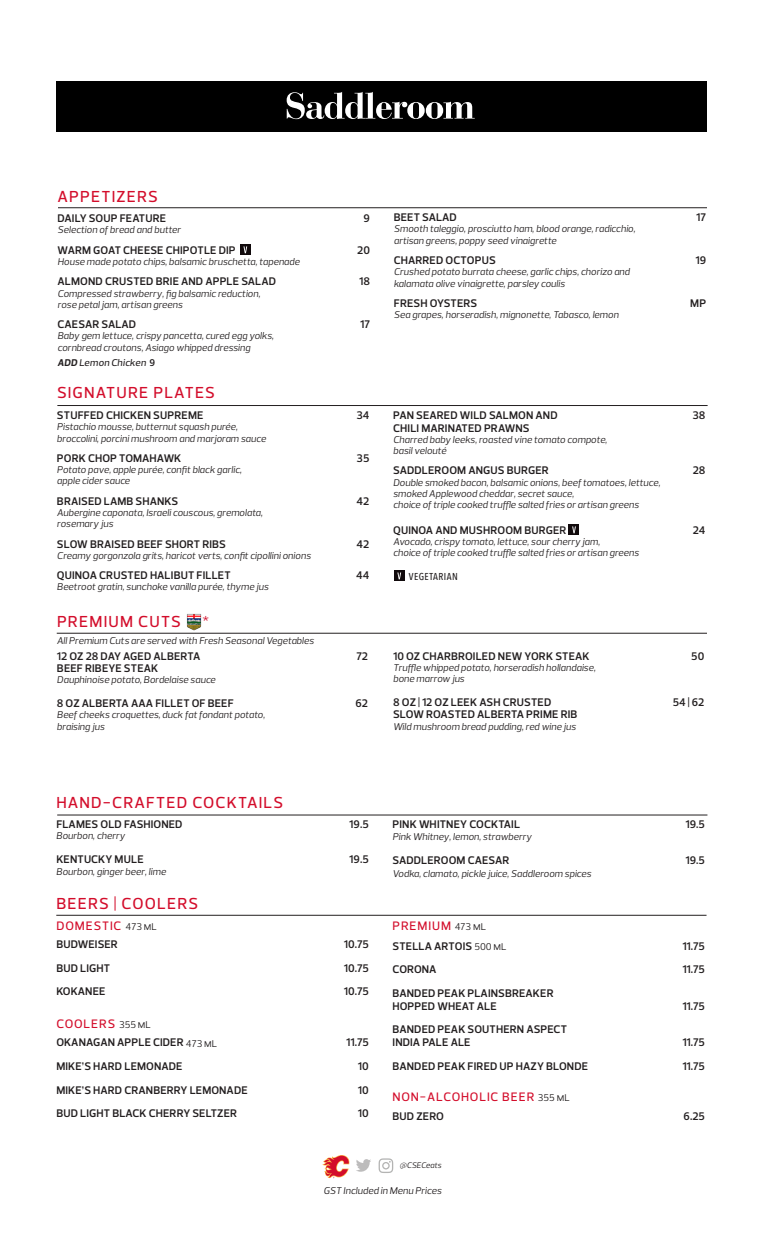
<style>
.page{position:relative;width:765px;height:1260px;background:#fff}
.page>*{position:absolute;margin:0;border:0;box-sizing:border-box;transform-origin:0 0}
.t1{font:500 16.25px "Prelo";letter-spacing:.075em;color:#d30d2b}
.t2{font:500 12.5px "Prelo";letter-spacing:.075em;color:#d30d2b}
.Item{font:600 11.25px/12.5px "Prelo";letter-spacing:.015em;color:#231f20}
.Item-2{font:italic 10px/11.2px "Prelo";color:#231f20}
.Item-3{font:italic 500 10px "Prelo";letter-spacing:.02em;color:#231f20}
.item_name{font:500 10px "Avenir Next Condensed";letter-spacing:.045em;color:#231f20}
.Item-4{font:italic 8.25px "Prelo";color:#231f20}
.s1{font-weight:700}
.s2{font-weight:600;font-style:normal}
.s3{font-weight:400;font-size:10px;color:#231f20}
.s4{font-weight:400;font-size:10px}
</style>
<div class="page">
<hr style="left:56px;top:915px;width:651px;height:1px;background:#231f20">
<svg style="left:322px;top:1155px;width:27px;height:23px"></svg>
<svg style="left:379px;top:1158px;width:14px;height:15px"></svg>
<svg style="left:356px;top:1159px;width:15px;height:13px"></svg>
<div style="left:57px;top:81px;width:650px;height:50px;background:#000"></div>
<svg style="left:287px;top:92px;width:188px;height:27px"></svg>
<div style="left:240px;top:244px;width:11px;height:11px;background:#110a0c"></div>
<svg style="left:243px;top:246px;width:4px;height:7px"></svg>
<hr style="left:58px;top:208px;width:649px;height:1px;background:#231f20">
<div style="left:569px;top:524px;width:10px;height:11px;background:#110a0c"></div>
<svg style="left:572px;top:526px;width:4px;height:7px"></svg>
<hr style="left:57px;top:405px;width:651px;height:1px;background:#231f20">
<img style="left:187px;top:614px;width:14px;height:17px">
<hr style="left:57px;top:633px;width:650px;height:1px;background:#231f20">
<hr style="left:57px;top:815px;width:650px;height:1px;background:#231f20">
<div style="left:394px;top:571px;width:11px;height:10px;background:#110a0c"></div>
<svg style="left:397px;top:573px;width:4px;height:6px"></svg>
<p class="t1" style="left:58px;top:187px;width:102px">APPETIZERS</p>
<p class="Item" style="left:58px;top:212px;width:110px">DAILY SOUP FEATURE</p>
<p class="Item" style="left:364px;top:212px;width:8px">9</p>
<p class="Item-2" style="left:58px;top:224px;width:125px">Selection of bread and butter</p>
<p class="Item" style="left:58px;top:244px;width:180px">WARM GOAT CHEESE CHIPOTLE DIP</p>
<p class="Item" style="left:357px;top:244px;width:14px">20</p>
<p class="Item-2" style="left:58px;top:256px;width:244px">House made potato chips, balsamic bruschetta, tapenade</p>
<p class="Item" style="left:58px;top:275px;width:220px">ALMOND CRUSTED BRIE AND APPLE SALAD</p>
<p class="Item" style="left:359px;top:275px;width:12px">18</p>
<p class="Item-2" style="left:58px;top:288px;width:204px">Compressed strawberry, fig balsamic reduction, rose petal jam, artisan greens</p>
<p class="Item" style="left:58px;top:318px;width:80px">CAESAR SALAD</p>
<p class="Item" style="left:360px;top:318px;width:11px">17</p>
<p class="Item-2" style="left:58px;top:330px;width:218px">Baby gem lettuce, crispy pancetta, cured egg yolks, cornbread croutons, Asiago whipped dressing</p>
<p class="Item-3" style="left:58px;top:357px;width:99px"><span class="s1">ADD</span> Lemon Chicken <span class="s2">9</span></p>
<p class="t1" style="left:57px;top:382px;width:160px">SIGNATURE PLATES</p>
<p class="Item" style="left:57px;top:409px;width:148px">STUFFED CHICKEN SUPREME</p>
<p class="Item" style="left:356px;top:409px;width:15px">34</p>
<p class="Item-2" style="left:57px;top:421px;width:211px">Pistachio mousse, butternut squash purée, broccolini, porcini mushroom and marjoram sauce</p>
<p class="Item" style="left:57px;top:452px;width:126px">PORK CHOP TOMAHAWK</p>
<p class="Item" style="left:357px;top:452px;width:14px">35</p>
<p class="Item-2" style="left:57px;top:464px;width:186px">Potato pave, apple purée, confit black garlic, apple cider sauce</p>
<p class="Item" style="left:57px;top:495px;width:123px">BRAISED LAMB SHANKS</p>
<p class="Item" style="left:357px;top:495px;width:14px">42</p>
<p class="Item-2" style="left:57px;top:507px;width:207px">Aubergine caponata, Israeli couscous, gremolata, rosemary jus</p>
<p class="Item" style="left:57px;top:538px;width:170px">SLOW BRAISED BEEF SHORT RIBS</p>
<p class="Item" style="left:357px;top:538px;width:14px">42</p>
<p class="Item-2" style="left:57px;top:550px;width:255px">Creamy gorgonzola grits, haricot verts, confit cipollini onions</p>
<p class="Item" style="left:57px;top:569px;width:175px">QUINOA CRUSTED HALIBUT FILLET</p>
<p class="Item" style="left:356px;top:569px;width:15px">44</p>
<p class="Item-2" style="left:57px;top:581px;width:213px">Beetroot gratin, sunchoke vanilla purée, thyme jus</p>
<p class="t1" style="left:57px;top:612px;width:125px">PREMIUM CUTS</p>
<p class="t1" style="left:203px;top:612px;width:8px">*</p>
<p class="Item" style="left:57px;top:650px;width:145px">12 OZ 28 DAY AGED ALBERTA</p>
<p class="Item" style="left:356px;top:650px;width:13px">72</p>
<p class="Item" style="left:57px;top:662px;width:103px">BEEF RIBEYE STEAK</p>
<p class="Item-2" style="left:57px;top:674px;width:160px">Dauphinoise potato, Bordelaise sauce</p>
<p class="Item" style="left:57px;top:697px;width:178px">8 OZ ALBERTA AAA FILLET OF BEEF</p>
<p class="Item" style="left:356px;top:697px;width:14px">62</p>
<p class="Item-2" style="left:57px;top:709px;width:210px">Beef cheeks croquettes, duck fat fondant potato, braising jus</p>
<p class="Item-2" style="left:57px;top:635px;width:259px">All Premium Cuts are served with Fresh Seasonal Vegetables</p>
<p class="Item" style="left:394px;top:211px;width:65px">BEET SALAD</p>
<p class="Item" style="left:696px;top:211px;width:11px">17</p>
<p class="Item-2" style="left:394px;top:224px;width:243px">Smooth taleggio, prosciutto ham, blood orange, radicchio, artisan greens, poppy seed vinaigrette</p>
<p class="Item" style="left:394px;top:254px;width:103px">CHARRED OCTOPUS</p>
<p class="Item" style="left:696px;top:254px;width:12px">19</p>
<p class="Item-2" style="left:394px;top:266px;width:238px">Crushed potato burrata cheese, garlic chips, chorizo and kalamata olive vinaigrette, parsley coulis</p>
<p class="Item" style="left:394px;top:297px;width:85px">FRESH OYSTERS</p>
<p class="Item" style="left:690px;top:297px;width:17px">MP</p>
<p class="Item-2" style="left:394px;top:309px;width:226px">Sea grapes, horseradish, mignonette, Tabasco, lemon</p>
<p class="Item" style="left:393px;top:409px;width:166px">PAN SEARED WILD SALMON AND</p>
<p class="Item" style="left:693px;top:409px;width:15px">38</p>
<p class="Item" style="left:393px;top:422px;width:138px">CHILI MARINATED PRAWNS</p>
<p class="Item-2" style="left:393px;top:434px;width:216px">Charred baby leeks, roasted vine tomato compote, basil velouté</p>
<p class="Item" style="left:393px;top:464px;width:157px">SADDLEROOM ANGUS BURGER</p>
<p class="Item" style="left:693px;top:464px;width:14px">28</p>
<p class="Item-2" style="left:393px;top:477px;width:269px">Double smoked bacon, balsamic onions, beef tomatoes, lettuce, smoked Applewood cheddar, secret sauce,<br>choice of triple cooked truffle salted fries or artisan greens</p>
<p class="Item" style="left:393px;top:524px;width:175px">QUINOA AND MUSHROOM BURGER</p>
<p class="Item" style="left:693px;top:524px;width:14px">24</p>
<p class="Item-2" style="left:393px;top:536px;width:247px">Avocado, crispy tomato, lettuce, sour cherry jam,<br>choice of triple cooked truffle salted fries or artisan greens</p>
<p class="item_name" style="left:409px;top:570px;width:51px">VEGETARIAN</p>
<p class="Item" style="left:393px;top:650px;width:198px">10 OZ CHARBROILED NEW YORK STEAK</p>
<p class="Item" style="left:691px;top:650px;width:15px">50</p>
<p class="Item-2" style="left:393px;top:662px;width:204px">Truffle whipped potato, horseradish hollandaise, bone marrow jus</p>
<p class="Item" style="left:393px;top:696px;width:160px">8 OZ | 12 OZ LEEK ASH CRUSTED</p>
<p class="Item" style="left:673px;top:696px;width:33px">54 | 62</p>
<p class="Item" style="left:393px;top:708px;width:186px">SLOW ROASTED ALBERTA PRIME RIB</p>
<p class="Item-2" style="left:393px;top:721px;width:184px">Wild mushroom bread pudding, red wine jus</p>
<p class="t1" style="left:56px;top:792px;width:228px">HAND-CRAFTED COCKTAILS</p>
<p class="Item" style="left:56px;top:818px;width:128px">FLAMES OLD FASHIONED</p>
<p class="Item" style="left:349px;top:818px;width:21px">19.5</p>
<p class="Item-2" style="left:56px;top:830px;width:70px">Bourbon, cherry</p>
<p class="Item" style="left:56px;top:853px;width:89px">KENTUCKY MULE</p>
<p class="Item" style="left:349px;top:853px;width:21px">19.5</p>
<p class="Item-2" style="left:56px;top:866px;width:111px">Bourbon, ginger beer, lime</p>
<p class="t1" style="left:56px;top:894px;width:143px">BEERS | COOLERS</p>
<p class="t2" style="left:56px;top:918px;width:102px">DOMESTIC <span class="s3">473 mL</span></p>
<p class="Item" style="left:56px;top:938px;width:63px">BUDWEISER</p>
<p class="Item" style="left:344px;top:938px;width:26px">10.75</p>
<p class="Item" style="left:56px;top:962px;width:55px">BUD LIGHT</p>
<p class="Item" style="left:344px;top:962px;width:26px">10.75</p>
<p class="Item" style="left:56px;top:985px;width:51px">KOKANEE</p>
<p class="Item" style="left:344px;top:985px;width:26px">10.75</p>
<p class="t2" style="left:56px;top:1016px;width:96px">COOLERS <span class="s3">355 mL</span></p>
<p class="Item" style="left:56px;top:1036px;width:162px">OKANAGAN APPLE CIDER <sub>473</sub> <sub>mL</sub></p>
<p class="Item" style="left:346px;top:1036px;width:24px">11.75</p>
<p class="Item" style="left:56px;top:1060px;width:128px">MIKE’S HARD LEMONADE</p>
<p class="Item" style="left:358px;top:1060px;width:12px">10</p>
<p class="Item" style="left:56px;top:1084px;width:193px">MIKE’S HARD CRANBERRY LEMONADE</p>
<p class="Item" style="left:358px;top:1084px;width:12px">10</p>
<p class="Item" style="left:56px;top:1107px;width:182px">BUD LIGHT BLACK CHERRY SELTZER</p>
<p class="Item" style="left:358px;top:1107px;width:12px">10</p>
<p class="Item" style="left:393px;top:818px;width:129px">PINK WHITNEY COCKTAIL</p>
<p class="Item" style="left:686px;top:818px;width:21px">19.5</p>
<p class="Item-2" style="left:392px;top:831px;width:141px">Pink Whitney, lemon, strawberry</p>
<p class="Item" style="left:393px;top:854px;width:118px">SADDLEROOM CAESAR</p>
<p class="Item" style="left:686px;top:854px;width:21px">19.5</p>
<p class="Item-2" style="left:392px;top:868px;width:200px">Vodka, clamato, pickle juice, Saddleroom spices</p>
<p class="t2" style="left:393px;top:918px;width:95px">PREMIUM <span class="s3">473 mL</span></p>
<p class="Item" style="left:393px;top:940px;width:116px">STELLA ARTOIS <span class="s4">500 mL</span></p>
<p class="Item" style="left:682px;top:940px;width:24px">11.75</p>
<p class="Item" style="left:393px;top:963px;width:46px">CORONA</p>
<p class="Item" style="left:682px;top:963px;width:24px">11.75</p>
<p class="Item" style="left:393px;top:987px;width:163px">BANDED PEAK PLAINSBREAKER<br>HOPPED WHEAT ALE</p>
<p class="Item" style="left:682px;top:1000px;width:24px">11.75</p>
<p class="Item" style="left:393px;top:1023px;width:176px">BANDED PEAK SOUTHERN ASPECT<br>INDIA PALE ALE</p>
<p class="Item" style="left:682px;top:1036px;width:24px">11.75</p>
<p class="Item" style="left:393px;top:1060px;width:197px">BANDED PEAK FIRED UP HAZY BLONDE</p>
<p class="Item" style="left:682px;top:1060px;width:24px">11.75</p>
<p class="t2" style="left:393px;top:1089px;width:179px">NON-ALCOHOLIC BEER <span class="s3">355 mL</span></p>
<p class="Item" style="left:393px;top:1110px;width:53px">BUD ZERO</p>
<p class="Item" style="left:684px;top:1110px;width:23px">6.25</p>
<p class="Item-4" style="left:400px;top:1160px;width:43px">@CSECeats</p>
<p class="Item-2" style="left:323px;top:1185px;width:120px">GST Included in Menu Prices</p>
</div>
